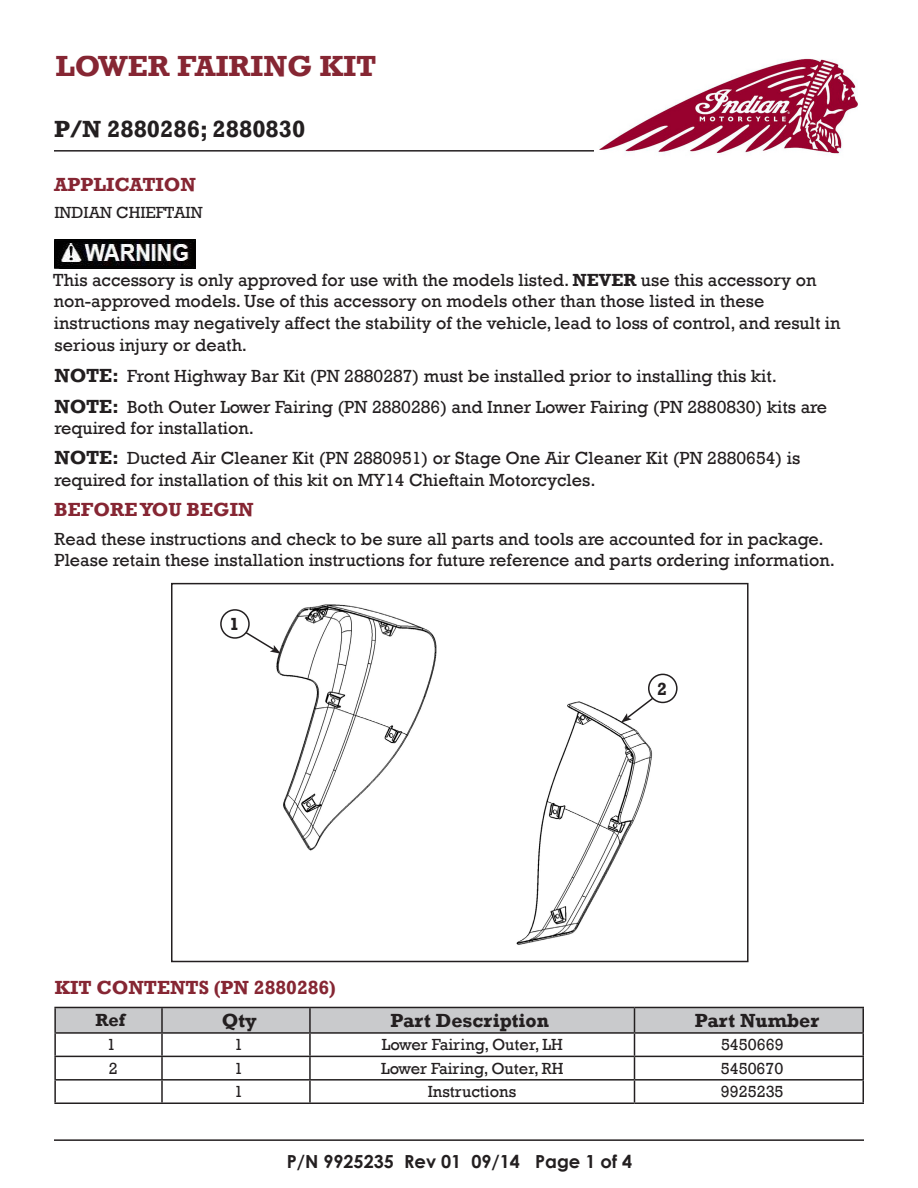
<style>
.page{position:relative;width:918px;height:1188px;background:#fff}
.page>*{position:absolute;margin:0;border:0;box-sizing:border-box;transform-origin:0 0}
.Kit_Name{font:700 30px "Rockwell";color:#862633}
.t1{font:700 24px "Rockwell";color:#231f20}
.Body_Text_Big_size{font:700 19.5px "Rockwell";color:#862633}
.t2{font:700 19.5px "Rockwell";color:#231f20}
.Body_Text{font:18px/21.6px "Rockwell";color:#231f20}
.t3{font:700 18px "Century Gothic";color:#231f20}
.t4{font:700 18px "Rockwell";color:#231f20}
.Body_Text-2{font:16.5px "Rockwell";color:#231f20}
.s1{font-weight:700}
.s2{font-weight:700;font-size:19.5px}
</style>
<div class="page">
<hr style="left:54px;top:1139px;width:810px;height:2px;background:#231f20">
<hr style="left:54px;top:150px;width:540px;height:2px;background:#231f20">
<img style="left:599px;top:58px;width:259px;height:97px">
<img style="left:222px;top:604px;width:456px;height:341px">
<div style="left:171px;top:583px;width:578px;height:379px;border:2px solid #231f20"></div>
<svg style="left:621px;top:695px;width:36px;height:28px"></svg>
<svg style="left:238px;top:627px;width:43px;height:27px"></svg>
<hr style="left:634px;top:1007px;width:230px;height:1px;background:#231f20">
<hr style="left:862px;top:1008px;width:2px;height:24px;background:#231f20">
<hr style="left:634px;top:1032px;width:230px;height:2px;background:#231f20">
<hr style="left:862px;top:1034px;width:2px;height:22px;background:#231f20">
<hr style="left:634px;top:1056px;width:230px;height:1px;background:#231f20">
<hr style="left:862px;top:1057px;width:2px;height:22px;background:#231f20">
<hr style="left:634px;top:1079px;width:230px;height:2px;background:#231f20">
<hr style="left:862px;top:1081px;width:2px;height:21px;background:#231f20">
<hr style="left:634px;top:1102px;width:230px;height:2px;background:#231f20">
<hr style="left:54px;top:1007px;width:108px;height:1px;background:#231f20">
<hr style="left:54px;top:1008px;width:2px;height:24px;background:#231f20">
<hr style="left:54px;top:1032px;width:108px;height:2px;background:#231f20">
<hr style="left:54px;top:1034px;width:2px;height:22px;background:#231f20">
<hr style="left:54px;top:1056px;width:108px;height:1px;background:#231f20">
<hr style="left:54px;top:1057px;width:2px;height:22px;background:#231f20">
<hr style="left:54px;top:1079px;width:108px;height:2px;background:#231f20">
<hr style="left:54px;top:1081px;width:2px;height:21px;background:#231f20">
<svg style="left:55px;top:1007px;width:808px;height:95px"></svg>
<hr style="left:54px;top:1102px;width:108px;height:2px;background:#231f20">
<hr style="left:162px;top:1102px;width:148px;height:2px;background:#231f20">
<hr style="left:310px;top:1102px;width:324px;height:2px;background:#231f20">
<div style="left:221px;top:610px;width:28px;height:28px;background:#fff;border-radius:50%"></div>
<div style="left:220px;top:609px;width:30px;height:30px;border:2px solid #231f20;border-radius:50%"></div>
<div style="left:649px;top:674px;width:28px;height:28px;background:#fff;border-radius:50%"></div>
<div style="left:648px;top:674px;width:30px;height:29px;border:2px solid #231f20;border-radius:50%"></div>
<img style="left:54px;top:239px;width:141px;height:29px">
<p class="Kit_Name" style="left:56px;top:48px;width:322px">LOWER FAIRING KIT</p>
<p class="t1" style="left:54px;top:114px;width:253px">P/N 2880286; 2880830</p>
<p class="Body_Text_Big_size" style="left:54px;top:173px;width:144px">APPLICATION</p>
<p class="Body_Text-2" style="left:54px;top:203px;width:150px">INDIAN CHIEFTAIN</p>
<p class="Body_Text" style="left:53px;top:269px;width:789px">This accessory is only approved for use with the models listed. <span class="s1">NEVER</span> use this accessory on non-approved models. Use of this accessory on models other than those listed in these instructions may negatively affect the stability of the vehicle, lead to loss of control, and result in serious injury or death.</p>
<p class="Body_Text" style="left:54px;top:366px;width:724px"><span class="s2">NOTE:</span> Front Highway Bar Kit (PN 2880287) must be installed prior to installing this kit.</p>
<p class="Body_Text" style="left:54px;top:396px;width:774px"><span class="s2">NOTE:</span> Both Outer Lower Fairing (PN 2880286) and Inner Lower Fairing (PN 2880830) kits are required for installation.</p>
<p class="Body_Text" style="left:54px;top:448px;width:747px"><span class="s2">NOTE:</span> Ducted Air Cleaner Kit (PN 2880951) or Stage One Air Cleaner Kit (PN 2880654) is required for installation of this kit on MY14 Chieftain Motorcycles.</p>
<p class="Body_Text_Big_size" style="left:54px;top:498px;width:201px">BEFORE YOU BEGIN</p>
<p class="Body_Text" style="left:54px;top:528px;width:782px">Read these instructions and check to be sure all parts and tools are accounted for in package.<br>Please retain these installation instructions for future reference and parts ordering information.</p>
<p class="t4" style="left:229px;top:613px;width:11px">1</p>
<p class="t4" style="left:657px;top:678px;width:11px">2</p>
<p class="Body_Text_Big_size" style="left:55px;top:976px;width:283px">KIT CONTENTS (PN 2880286)</p>
<p class="t4" style="left:95px;top:1009px;width:31px">Ref</p>
<p class="t2" style="left:222px;top:1009px;width:36px">Qty</p>
<p class="t2" style="left:391px;top:1009px;width:160px">Part Description</p>
<p class="t2" style="left:695px;top:1009px;width:126px">Part Number</p>
<p class="Body_Text-2" style="left:107px;top:1035px;width:10px">1</p>
<p class="Body_Text-2" style="left:234px;top:1035px;width:10px">1</p>
<p class="Body_Text-2" style="left:382px;top:1035px;width:182px">Lower Fairing, Outer, LH</p>
<p class="Body_Text-2" style="left:721px;top:1035px;width:64px">5450669</p>
<p class="Body_Text-2" style="left:109px;top:1059px;width:10px">2</p>
<p class="Body_Text-2" style="left:234px;top:1059px;width:10px">1</p>
<p class="Body_Text-2" style="left:381px;top:1059px;width:184px">Lower Fairing, Outer, RH</p>
<p class="Body_Text-2" style="left:721px;top:1059px;width:64px">5450670</p>
<p class="Body_Text-2" style="left:234px;top:1082px;width:10px">1</p>
<p class="Body_Text-2" style="left:428px;top:1082px;width:90px">Instructions</p>
<p class="Body_Text-2" style="left:721px;top:1082px;width:64px">9925235</p>
<p class="t3" style="left:287px;top:1147px;width:347px">P/N 9925235 Rev 01 09/14 Page 1 of 4</p>
</div>
